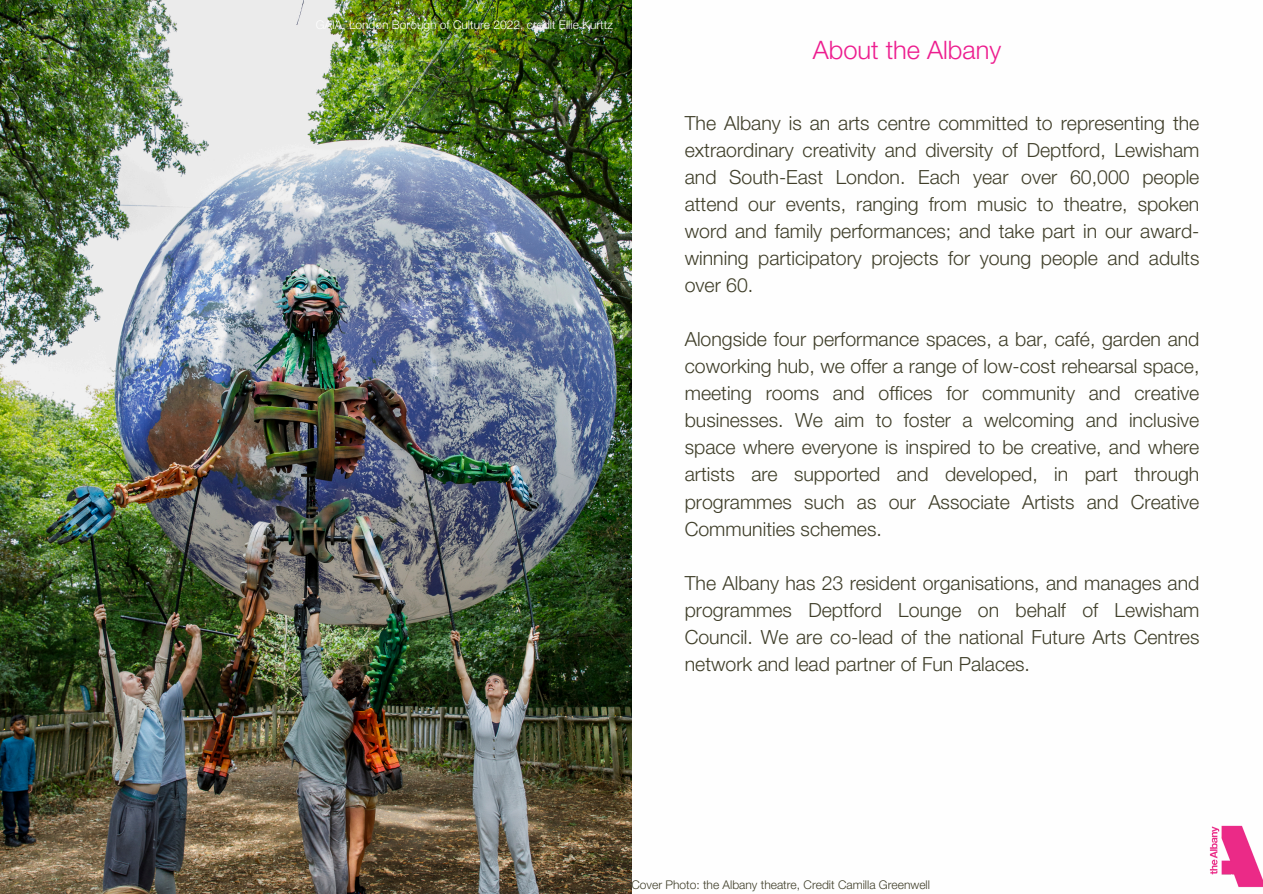
<style>
.page{position:relative;width:1263px;height:894px;background:#fff}
.page>*{position:absolute;margin:0;border:0;box-sizing:border-box;transform-origin:0 0}
.t1{font:300 25.5px "Helvetica Neue LT Std";color:#ed1d8f}
.t2{font:300 19.5px/27px "Helvetica Neue LT Std";color:#3f3e29;text-align:justify}
.t3{font:300 12px "Helvetica Neue LT Std";color:#3f3e29}
.t4{font:300 12px "Helvetica Neue LT Std";color:#fefefe}
</style>
<div class="page">
<img style="left:0;top:0;width:631px;height:893px">
<img style="left:1209px;top:825px;width:54px;height:63px">
<p class="t4" style="left:316px;top:20px;width:299px">GAIA, London Borough of Culture 2022, credit Ellie Kurttz</p>
<h2 class="t1" style="left:813px;top:41px;width:190px">About the Albany</h2>
<p class="t2" style="left:685px;top:112px;width:516px">The Albany is an arts centre committed to representing the extraordinary creativity and diversity of Deptford, Lewisham and South-East London. Each year over 60,000 people attend our events, ranging from music to theatre, spoken word and family performances; and take part in our award&shy;winning participatory projects for young people and adults over 60.</p>
<h1 class="t2" style="left:685px;top:328px;width:516px">Alongside four performance spaces, a bar, café, garden and coworking hub, we offer a range of low-cost rehearsal space, meeting rooms and offices for community and creative businesses. We aim to foster a welcoming and inclusive space where everyone is inspired to be creative, and where artists are supported and developed, in part through programmes such as our Associate Artists and Creative Communities schemes.</h1>
<h2 class="t2" style="left:685px;top:571px;width:516px">The Albany has 23 resident organisations, and manages and programmes Deptford Lounge on behalf of Lewisham Council. We are co-lead of the national Future Arts Centres network and lead partner of Fun Palaces.</h2>
<p class="t3" style="left:631px;top:880px;width:300px">Cover Photo: the Albany theatre, Credit Camilla Greenwell</p>
</div>
